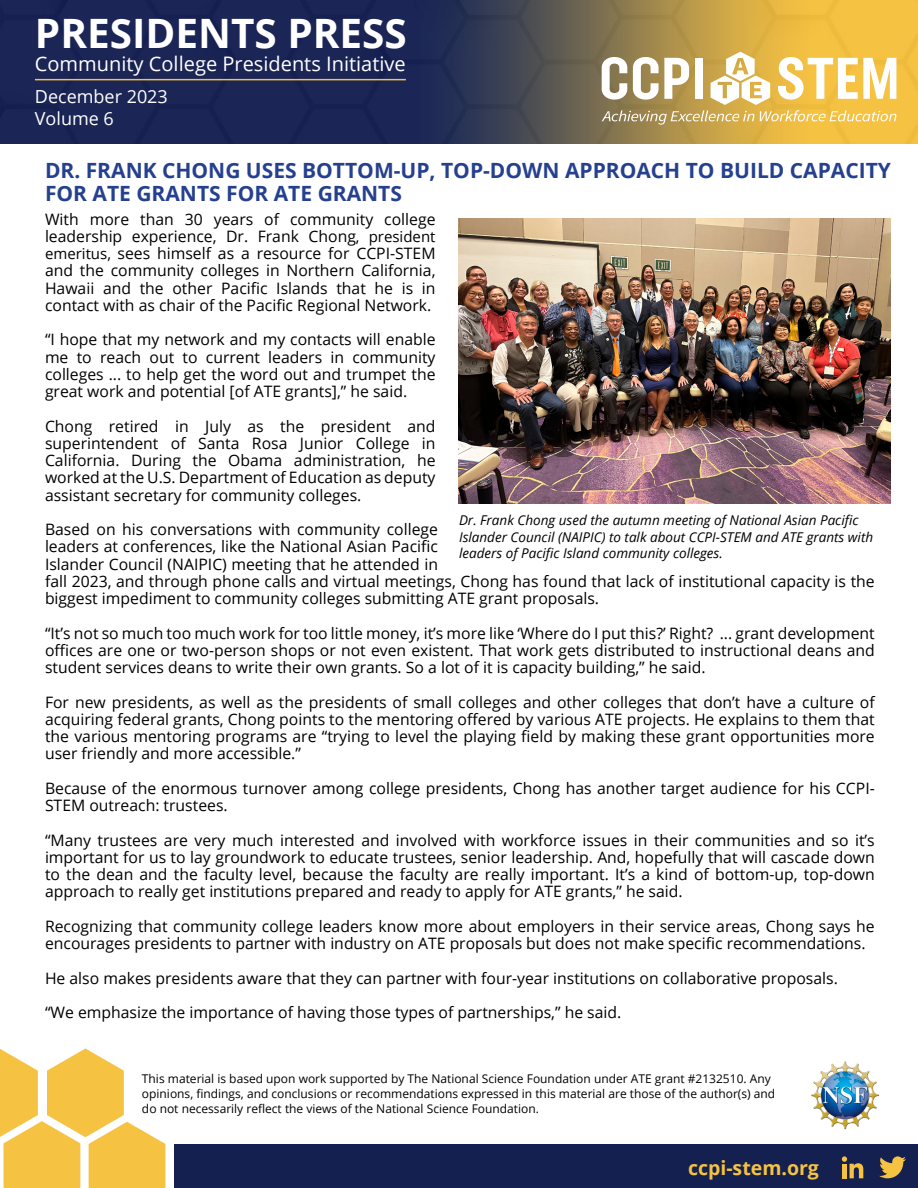
<style>
.page{position:relative;width:918px;height:1188px;background:#fff}
.page>*{position:absolute;margin:0;border:0;box-sizing:border-box;transform-origin:0 0}
.t1{font:700 40.5px "Open Sans";color:#fff}
.t2{font:700 21px/22.5px "Open Sans";color:#25408f}
.t3{font:20.1px "Open Sans";color:#fff}
.t4{font:700 19.5px "Open Sans";color:#f5c242}
.t5{font:18px/22.5px "Open Sans";color:#fff}
.t6{font:15.75px/17.2px "Open Sans";color:#000;text-align:justify}
.t7{font:italic 13.5px/16.2px "Open Sans";color:#000}
.t8{font:12px/15px "Open Sans";color:#000}
.s1{font-size:15px}
</style>
<div class="page">
<svg style="left:0;top:1048px;width:165px;height:140px"></svg>
<div style="left:174px;top:1145px;width:744px;height:43px;background:#142050"></div>
<img style="left:811px;top:1061px;width:68px;height:68px">
<svg style="left:879px;top:1156px;width:27px;height:22px"></svg>
<img style="left:0;top:0;width:918px;height:144px">
<svg style="left:842px;top:1156px;width:21px;height:22px"></svg>
<hr style="left:35px;top:79px;width:371px;height:1px;background:#f5c242">
<svg style="left:602px;top:52px;width:294px;height:73px"></svg>
<img style="left:458px;top:219px;width:433px;height:284px">
<h1 class="t1" style="left:35px;top:5px;width:373px">PRESIDENTS PRESS</h1>
<p class="t3" style="left:35px;top:50px;width:372px">Community College Presidents Initiative</p>
<p class="t5" style="left:35px;top:84px;width:134px">December 2023<br>Volume 6</p>
<h2 class="t2" style="left:45px;top:159px;width:847px">DR. FRANK CHONG USES BOTTOM-UP, TOP-DOWN APPROACH TO BUILD CAPACITY<br>FOR ATE GRANTS FOR ATE GRANTS</h2>
<p class="t6" style="left:45px;top:210px;width:392px">With more than 30 years of community college leadership experience, Dr. Frank Chong<span class="s1">, president emeritus,</span> sees himself as a resource for CCPI-STEM and the community colleges in Northern California, Hawaii and the other Pacific Islands that he is in contact with as chair of the Pacific Regional Network.</p>
<p class="t6" style="left:45px;top:331px;width:392px">“I hope that my network and my contacts will enable me to reach out to current leaders in community colleges ... to help get the word out and trumpet the great work and potential [of ATE grants],” he said.</p>
<p class="t6" style="left:45px;top:417px;width:392px">Chong retired in July as the president and superintendent of Santa Rosa Junior College in California. During the Obama administration, he worked at the U.S. Department of Education as deputy assistant secretary for community colleges.</p>
<p class="t6" style="left:45px;top:520px;width:831px;text-align:left">Based on his conversations with community college<br>leaders at conferences, like the National Asian Pacific<br>Islander Council (NAIPIC) meeting that he attended in<br>fall 2023, and through phone calls and virtual meetings, Chong has found that lack of institutional capacity is the biggest impediment to community colleges submitting ATE grant proposals.</p>
<p class="t6" style="left:45px;top:624px;width:831px">“It’s not so much too much work for too little money, it’s more like ‘Where do I put this?’ Right? ... grant development offices are one or two-person shops or not even existent. That work gets distributed to instructional deans and student services deans to write their own grants. So a lot of it is capacity building,” he said.</p>
<p class="t6" style="left:45px;top:693px;width:831px">For new presidents, as well as the presidents of small colleges and other colleges that don’t have a culture of acquiring federal grants, Chong points to the mentoring offered by various ATE projects. He explains to them that the various mentoring programs are “trying to level the playing field by making these grant opportunities more user friendly and more accessible.”</p>
<p class="t6" style="left:45px;top:779px;width:831px">Because of the enormous turnover among college presidents, Chong has another target audience for his CCPI-<br>STEM outreach: trustees.</p>
<p class="t6" style="left:45px;top:831px;width:831px">“Many trustees are very much interested and involved with workforce issues in their communities and so it’s important for us to lay groundwork to educate trustees, senior leadership. And, hopefully that will cascade down to the dean and the faculty level, because the faculty are really important. It’s a kind of bottom-up, top-down approach to really get institutions prepared and ready to apply for ATE grants,” he said.</p>
<p class="t6" style="left:45px;top:917px;width:831px">Recognizing that community college leaders know more about employers in their service areas, Chong says he encourages presidents to partner with industry on ATE proposals but does not make specific recommendations.</p>
<p class="t6" style="left:45px;top:960px;width:794px;line-height:34.5px">He also makes presidents aware that they can partner with four-year institutions on collaborative proposals. “We emphasize the importance of having those types of partnerships,” he said.</p>
<p class="t7" style="left:459px;top:512px;width:416px">Dr. Frank Chong used the autumn meeting of National Asian Pacific<br>Islander Council (NAIPIC) to talk about CCPI-STEM and ATE grants with leaders of Pacific Island community colleges.</p>
<p class="t8" style="left:142px;top:1071px;width:635px">This material is based upon work supported by The National Science Foundation under ATE grant #2132510. Any opinions, findings, and conclusions or recommendations expressed in this material are those of the author(s) and do not necessarily reflect the views of the National Science Foundation.</p>
<p class="t4" style="left:688px;top:1154px;width:132px">ccpi-stem.org</p>
</div>
